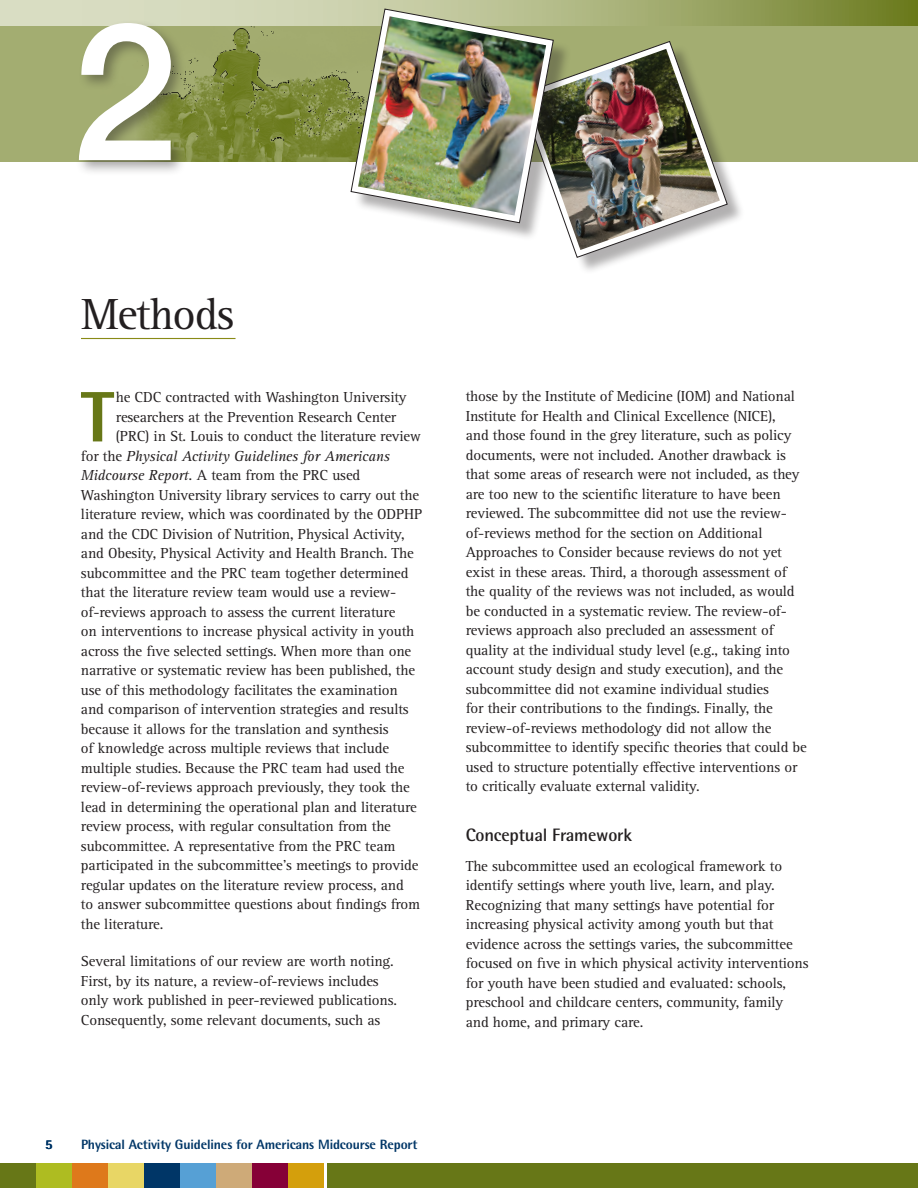
<style>
.page{position:relative;width:918px;height:1188px;background:#fff}
.page>*{position:absolute;margin:0;border:0;box-sizing:border-box;transform-origin:0 0}
.t1{font:500 192px "Helvetica Neue LT Std";color:#fff}
.t2{font:800 71.55px "Rotis Semi Sans";color:#677717}
.t3{font:45px "Rotis Serif";letter-spacing:-.025em;color:#231f20}
.t4{font:700 18px "Rotis Semi Sans";letter-spacing:-.01em;color:#231f20}
.t5{font:15px/19.5px "Rotis Serif";letter-spacing:-.01em;color:#231f20}
.t6{font:italic 15px "Rotis Serif";letter-spacing:-.01em;color:#231f20}
.t7{font:800 13.5px "Rotis Semi Sans";letter-spacing:-.01em;color:#003667}
.s1{font-style:normal}
.s2{font-style:italic}
</style>
<div class="page">
<div style="left:0;top:0;width:918px;height:162px;background:#a3ad71"></div>
<img style="left:187px;top:25px;width:164px;height:137px">
<div style="left:288px;top:1163px;width:36px;height:25px;background:#d49f0c"></div>
<div style="left:252px;top:1163px;width:36px;height:25px;background:#860037"></div>
<div style="left:216px;top:1163px;width:36px;height:25px;background:#ceaa78"></div>
<div style="left:180px;top:1163px;width:36px;height:25px;background:#56a0d5"></div>
<div style="left:144px;top:1163px;width:36px;height:25px;background:#003667"></div>
<div style="left:108px;top:1163px;width:36px;height:25px;background:#e8d665"></div>
<div style="left:72px;top:1163px;width:36px;height:25px;background:#de791b"></div>
<div style="left:36px;top:1163px;width:36px;height:25px;background:#aebc21"></div>
<div style="left:0;top:1163px;width:36px;height:25px;background:#677717"></div>
<svg style="left:0;top:0;width:917px;height:25px"></svg>
<div style="left:327px;top:1163px;width:591px;height:25px;background:#677717"></div>
<svg style="left:917px;top:0;width:1px;height:25px"></svg>
<div style="left:75px;top:19px;width:112px;height:158px;background:#231f20;opacity:.4"></div>
<hr style="left:81px;top:338px;width:155px;height:1px;background:#898a16">
<div style="left:523px;top:45px;width:222px;height:230px;background:#231f20;opacity:.35"></div>
<svg style="left:523px;top:45px;width:204px;height:212px"></svg>
<img style="left:351px;top:9px;width:369px;height:241px">
<img style="left:358px;top:16px;width:188px;height:199px">
<h1 class="t1" style="left:71px;top:-23px;width:108px">2</h1>
<h1 class="t3" style="left:81px;top:288px;width:155px">Methods</h1>
<p class="t2" style="left:81px;top:372px;width:35px">T</p>
<p class="t5" style="left:116px;top:388px;width:292px">he CDC contracted with Washington University</p>
<p class="t5" style="left:116px;top:408px;width:282px">researchers at the Prevention Research Center</p>
<p class="t5" style="left:116px;top:427px;width:307px">(PRC) in St. Louis to conduct the literature review</p>
<p class="t6" style="left:81px;top:448px;width:310px"><span class="s1">for the</span> Physical Activity Guidelines for Americans</p>
<p class="t5" style="left:81px;top:466px;width:281px"><span class="s2">Midcourse Report.</span> A team from the PRC used</p>
<p class="t5" style="left:81px;top:486px;width:340px">Washington University library services to carry out the</p>
<p class="t5" style="left:81px;top:505px;width:343px">literature review, which was coordinated by the ODPHP</p>
<p class="t5" style="left:81px;top:525px;width:325px">and the CDC Division of Nutrition, Physical Activity,</p>
<p class="t5" style="left:81px;top:544px;width:334px">and Obesity, Physical Activity and Health Branch. The</p>
<p class="t5" style="left:81px;top:564px;width:329px">subcommittee and the PRC team together determined</p>
<p class="t5" style="left:81px;top:583px;width:317px">that the literature review team would use a review-</p>
<p class="t5" style="left:81px;top:603px;width:316px">of-reviews approach to assess the current literature</p>
<p class="t5" style="left:81px;top:622px;width:335px">on interventions to increase physical activity in youth</p>
<p class="t5" style="left:81px;top:642px;width:332px">across the five selected settings. When more than one</p>
<p class="t5" style="left:81px;top:661px;width:336px">narrative or systematic review has been published, the</p>
<p class="t5" style="left:81px;top:681px;width:318px">use of this methodology facilitates the examination</p>
<p class="t5" style="left:81px;top:700px;width:329px">and comparison of intervention strategies and results</p>
<p class="t5" style="left:81px;top:720px;width:309px">because it allows for the translation and synthesis</p>
<p class="t5" style="left:81px;top:739px;width:310px">of knowledge across multiple reviews that include</p>
<p class="t5" style="left:81px;top:759px;width:325px">multiple studies. Because the PRC team had used the</p>
<p class="t5" style="left:81px;top:778px;width:330px">review-of-reviews approach previously, they took the</p>
<p class="t5" style="left:81px;top:798px;width:337px">lead in determining the operational plan and literature</p>
<p class="t5" style="left:81px;top:817px;width:311px">review process, with regular consultation from the</p>
<p class="t5" style="left:81px;top:837px;width:316px">subcommittee. A representative from the PRC team</p>
<p class="t5" style="left:81px;top:856px;width:339px">participated in the subcommittee’s meetings to provide</p>
<p class="t5" style="left:81px;top:876px;width:324px">regular updates on the literature review process, and</p>
<p class="t5" style="left:81px;top:895px;width:341px">to answer subcommittee questions about findings from</p>
<p class="t5" style="left:81px;top:915px;width:84px">the literature.</p>
<p class="t5" style="left:81px;top:952px;width:318px">Several limitations of our review are worth noting.<br>First, by its nature, a review-of-reviews includes only work published in peer-reviewed publications.<br>Consequently, some relevant documents, such as</p>
<p class="t5" style="left:466px;top:387px;width:343px">those by the Institute of Medicine (IOM) and National Institute for Health and Clinical Excellence (NICE),<br>and those found in the grey literature, such as policy documents, were not included. Another drawback is that some areas of research were not included, as they are too new to the scientific literature to have been reviewed. The subcommittee did not use the review&shy;of-reviews method for the section on Additional Approaches to Consider because reviews do not yet exist in these areas. Third, a thorough assessment of the quality of the reviews was not included, as would be conducted in a systematic review. The review-of&shy;reviews approach also precluded an assessment of quality at the individual study level (e.g., taking into account study design and study execution), and the subcommittee did not examine individual studies<br>for their contributions to the findings. Finally, the review-of-reviews methodology did not allow the subcommittee to identify specific theories that could be used to structure potentially effective interventions or to critically evaluate external validity.</p>
<h2 class="t4" style="left:466px;top:824px;width:168px">Conceptual Framework</h2>
<p class="t5" style="left:466px;top:856px;width:344px">The subcommittee used an ecological framework to identify settings where youth live, learn, and play.<br>Recognizing that many settings have potential for increasing physical activity among youth but that evidence across the settings varies, the subcommittee focused on five in which physical activity interventions for youth have been studied and evaluated: schools, preschool and childcare centers, community, family and home, and primary care.</p>
<p class="t7" style="left:45px;top:1136px;width:9px">5</p>
<p class="t7" style="left:81px;top:1136px;width:338px">Physical Activity Guidelines for Americans Midcourse Report</p>
</div>
